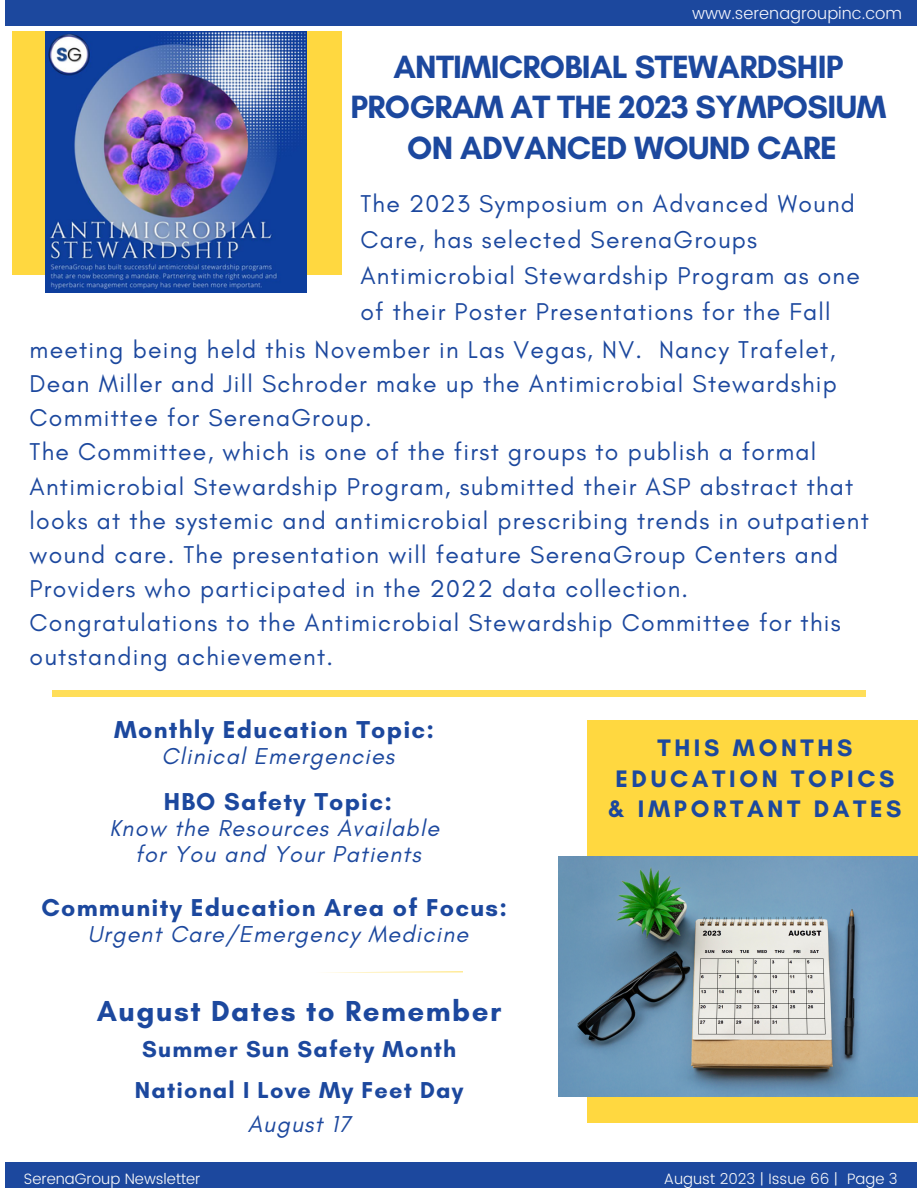
<style>
.page{position:relative;width:918px;height:1188px;background:#fff}
.page>*{position:absolute;margin:0;border:0;box-sizing:border-box;transform-origin:0 0}
.t1{font:700 32.85px "Glacial Indifference";letter-spacing:-.02em;color:#1c489e}
.t2{font:700 29.4px "Glacial Indifference";letter-spacing:.05em;color:#1c489e}
.t3{font:700 24.9px "Glacial Indifference";letter-spacing:.05em;color:#1c489e}
.t4{font:24.75px/34.2px "Glacial Indifference";letter-spacing:.05em;color:#1c489e}
.t5{font:700 24.3px/30.3px "Glacial Indifference";letter-spacing:.15em;color:#1c489e;text-align:center}
.t6{font:italic 23.4px "Glacial Indifference";letter-spacing:.05em;color:#1c489e}
.t7{font:700 23.4px "Glacial Indifference";letter-spacing:.05em;color:#1c489e}
.t8{font:300 16.5px "Poppins";color:#f4f5fc}
.t9{font:300 15px "Poppins";color:#fafafa}
</style>
<div class="page">
<div style="left:5px;top:0;width:912px;height:26px;background:#1c489e"></div>
<div style="left:5px;top:1162px;width:911px;height:26px;background:#1c489e"></div>
<div style="left:52px;top:690px;width:814px;height:6px;background:#ffde59"></div>
<svg style="left:376px;top:971px;width:86px;height:1px"></svg>
<div style="left:588px;top:720px;width:330px;height:402px;background:#ffd840"></div>
<img style="left:559px;top:857px;width:358px;height:239px">
<div style="left:12px;top:32px;width:330px;height:243px;background:#ffd840"></div>
<img style="left:45px;top:32px;width:261px;height:261px">
<p class="t8" style="left:692px;top:4px;width:211px">www.serenagroupinc.com</p>
<p class="t1" style="left:393px;top:46px;width:452px">ANTIMICROBIAL STEWARDSHIP</p>
<p class="t1" style="left:351px;top:87px;width:537px">PROGRAM AT THE 2023 SYMPOSIUM</p>
<p class="t1" style="left:407px;top:127px;width:431px">ON ADVANCED WOUND CARE</p>
<p class="t4" style="left:360px;top:185px;width:501px;line-height:36px">The 2023 Symposium on Advanced Wound Care, has selected SerenaGroups Antimicrobial Stewardship Program as one of their Poster Presentations for the Fall</p>
<p class="t4" style="left:30px;top:332px;width:809px;text-align:justify">meeting being held this November in Las Vegas, NV. Nancy Trafelet, Dean Miller and Jill Schroder make up the Antimicrobial Stewardship Committee for SerenaGroup.</p>
<p class="t4" style="left:30px;top:435px;width:841px">The Committee, which is one of the first groups to publish a formal Antimicrobial Stewardship Program, submitted their ASP abstract that looks at the systemic and antimicrobial prescribing trends in outpatient wound care. The presentation will feature SerenaGroup Centers and Providers who participated in the 2022 data collection.</p>
<p class="t4" style="left:30px;top:605px;width:813px">Congratulations to the Antimicrobial Stewardship Committee for this outstanding achievement.</p>
<p class="t3" style="left:114px;top:715px;width:321px">Monthly Education Topic:</p>
<p class="t6" style="left:162px;top:742px;width:234px">Clinical Emergencies</p>
<p class="t3" style="left:164px;top:787px;width:230px">HBO Safety Topic:</p>
<p class="t6" style="left:109px;top:814px;width:331px">Know the Resources Available</p>
<p class="t6" style="left:135px;top:840px;width:287px">for You and Your Patients</p>
<p class="t3" style="left:41px;top:892px;width:467px">Community Education Area of Focus:</p>
<p class="t6" style="left:88px;top:920px;width:382px">Urgent Care/Emergency Medicine</p>
<p class="t2" style="left:97px;top:993px;width:406px">August Dates to Remember</p>
<p class="t7" style="left:142px;top:1035px;width:316px">Summer Sun Safety Month</p>
<p class="t7" style="left:135px;top:1076px;width:330px">National I Love My Feet Day</p>
<p class="t6" style="left:248px;top:1110px;width:104px">August 17</p>
<p class="t5" style="left:615px;top:732px;width:280px">THIS MONTHS<br>EDUCATION TOPICS</p>
<p class="t5" style="left:608px;top:793px;width:295px">&amp; IMPORTANT DATES</p>
<p class="t9" style="left:24px;top:1170px;width:178px">SerenaGroup Newsletter</p>
<p class="t9" style="left:664px;top:1170px;width:235px">August 2023 | Issue 66 | Page 3</p>
</div>
